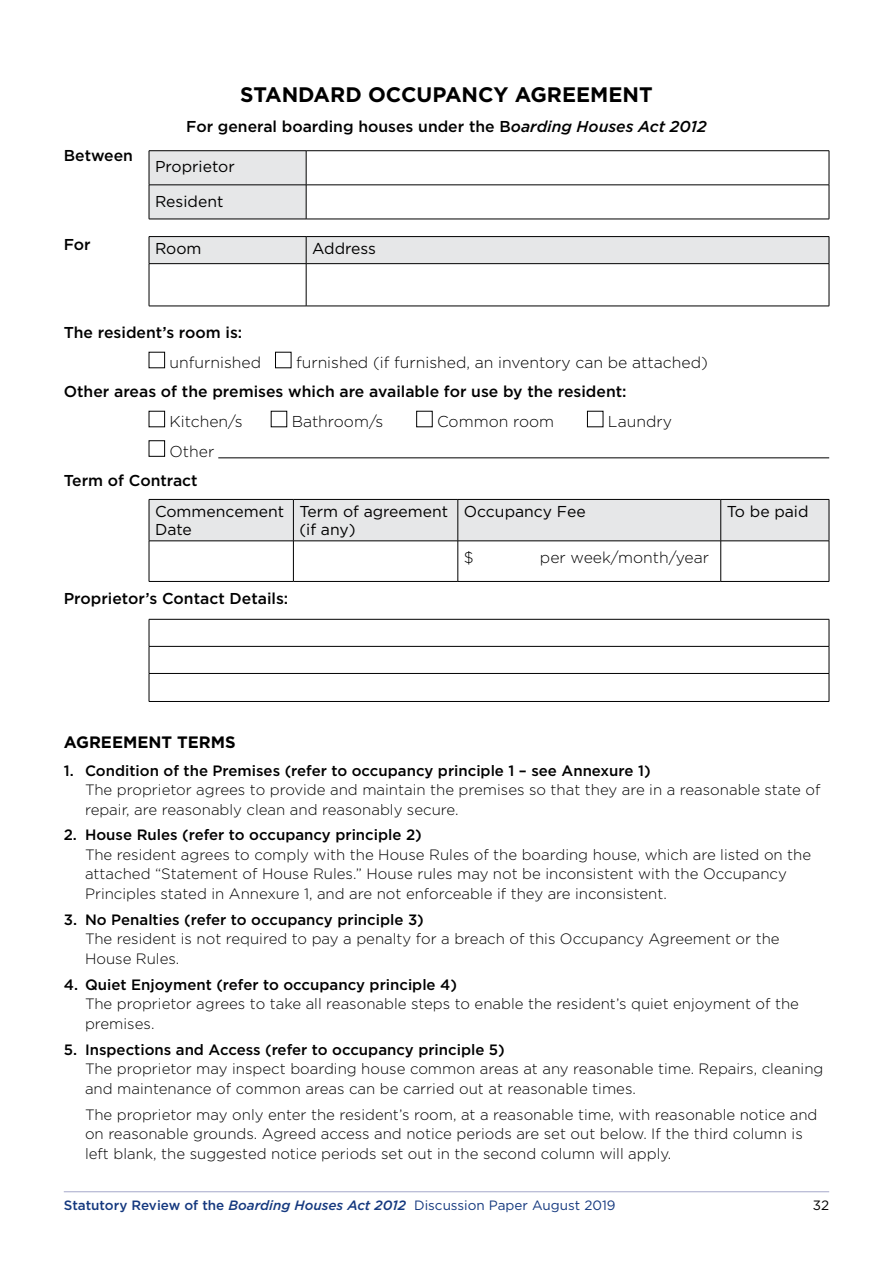
<style>
.page{position:relative;width:893px;height:1263px;background:#fff}
.page>*{position:absolute;margin:0;border:0;box-sizing:border-box;transform-origin:0 0}
.t1{font:700 21px "Gotham";color:#000}
.t2{font:700 16.5px "Gotham";color:#000}
.t3{font:500 15.75px "Gotham";color:#000}
.t4{font:300 15.75px "Gotham";color:#000}
.t5{font:15.75px/18px "Gotham";color:#000}
.t6{font:300 15px/19.5px "Gotham";color:#000}
.t7{font:500 15px "Gotham";color:#000}
.t8{font:13.5px "Gotham";color:#15397f}
.t9{font:13.5px "Gotham";color:#000}
.s1{font-style:italic}
.s2{font-weight:500}
.s3{font-weight:500;font-style:italic}
</style>
<div class="page">
<hr style="left:64px;top:1191px;width:765px;height:1px;background:#a6a9ca">
<div style="left:149px;top:352px;width:16px;height:16px;border:1px solid #000"></div>
<div style="left:275px;top:352px;width:16px;height:16px;border:1px solid #000"></div>
<div style="left:149px;top:411px;width:16px;height:16px;border:1px solid #000"></div>
<div style="left:416px;top:411px;width:16px;height:16px;border:1px solid #000"></div>
<div style="left:587px;top:411px;width:16px;height:16px;border:1px solid #000"></div>
<div style="left:149px;top:440px;width:16px;height:16px;border:1px solid #000"></div>
<div style="left:150px;top:151px;width:156px;height:68px;background:#e6e7e8"></div>
<hr style="left:149px;top:150px;width:157px;height:1px;background:#000">
<hr style="left:149px;top:151px;width:1px;height:34px;background:#000">
<hr style="left:306px;top:150px;width:523px;height:1px;background:#000">
<hr style="left:306px;top:151px;width:1px;height:34px;background:#000">
<hr style="left:829px;top:151px;width:1px;height:34px;background:#000">
<hr style="left:149px;top:185px;width:157px;height:1px;background:#000">
<hr style="left:149px;top:185px;width:1px;height:34px;background:#000">
<hr style="left:306px;top:185px;width:523px;height:1px;background:#000">
<hr style="left:306px;top:185px;width:1px;height:34px;background:#000">
<hr style="left:829px;top:185px;width:1px;height:34px;background:#000">
<hr style="left:149px;top:219px;width:157px;height:1px;background:#000">
<hr style="left:306px;top:219px;width:523px;height:1px;background:#000">
<div style="left:150px;top:500px;width:679px;height:41px;background:#e6e7e8"></div>
<hr style="left:149px;top:499px;width:144px;height:1px;background:#000">
<hr style="left:149px;top:500px;width:1px;height:41px;background:#000">
<hr style="left:293px;top:499px;width:165px;height:1px;background:#000">
<hr style="left:293px;top:500px;width:1px;height:41px;background:#000">
<hr style="left:458px;top:499px;width:263px;height:1px;background:#000">
<hr style="left:458px;top:500px;width:1px;height:41px;background:#000">
<hr style="left:721px;top:499px;width:108px;height:1px;background:#000">
<hr style="left:720px;top:500px;width:1px;height:41px;background:#000">
<hr style="left:829px;top:500px;width:1px;height:41px;background:#000">
<hr style="left:149px;top:541px;width:144px;height:1px;background:#000">
<hr style="left:149px;top:541px;width:1px;height:40px;background:#000">
<hr style="left:293px;top:541px;width:165px;height:1px;background:#000">
<hr style="left:293px;top:541px;width:1px;height:40px;background:#000">
<hr style="left:458px;top:541px;width:263px;height:1px;background:#000">
<hr style="left:458px;top:541px;width:1px;height:40px;background:#000">
<hr style="left:721px;top:541px;width:108px;height:1px;background:#000">
<hr style="left:720px;top:541px;width:1px;height:40px;background:#000">
<hr style="left:829px;top:541px;width:1px;height:40px;background:#000">
<hr style="left:149px;top:581px;width:144px;height:1px;background:#000">
<hr style="left:293px;top:581px;width:165px;height:1px;background:#000">
<hr style="left:458px;top:581px;width:263px;height:1px;background:#000">
<hr style="left:721px;top:581px;width:108px;height:1px;background:#000">
<hr style="left:149px;top:236px;width:157px;height:1px;background:#000">
<hr style="left:306px;top:236px;width:523px;height:1px;background:#000">
<div style="left:149px;top:237px;width:681px;height:27px;background:#e6e7e8"></div>
<hr style="left:149px;top:263px;width:157px;height:1px;background:#000">
<hr style="left:149px;top:264px;width:1px;height:42px;background:#000">
<hr style="left:306px;top:263px;width:523px;height:1px;background:#000">
<hr style="left:306px;top:264px;width:1px;height:42px;background:#000">
<hr style="left:829px;top:264px;width:1px;height:42px;background:#000">
<hr style="left:149px;top:306px;width:157px;height:1px;background:#000">
<hr style="left:306px;top:306px;width:523px;height:1px;background:#000">
<hr style="left:149px;top:619px;width:680px;height:1px;background:#000">
<hr style="left:149px;top:646px;width:680px;height:1px;background:#000">
<hr style="left:149px;top:673px;width:680px;height:1px;background:#000">
<svg style="left:149px;top:619px;width:1px;height:82px"></svg>
<svg style="left:829px;top:619px;width:1px;height:82px"></svg>
<hr style="left:149px;top:701px;width:680px;height:1px;background:#000">
<hr style="left:218px;top:458px;width:611px;height:1px;background:#000">
<p class="t3" style="left:64px;top:147px;width:71px">Between</p>
<p class="t3" style="left:64px;top:235px;width:28px">For</p>
<h1 class="t1" style="left:240px;top:83px;width:414px">STANDARD OCCUPANCY AGREEMENT</h1>
<p class="t3" style="left:186px;top:117px;width:522px">For general boarding houses under the B<span class="s1">oarding Houses Act 2012</span></p>
<p class="t5" style="left:155px;top:150px;width:81px;line-height:34px">Proprietor<br>Resident</p>
<p class="t5" style="left:155px;top:239px;width:48px">Room</p>
<p class="t5" style="left:312px;top:239px;width:65px">Address</p>
<p class="t3" style="left:64px;top:324px;width:180px">The resident’s room is:</p>
<p class="t4" style="left:170px;top:354px;width:93px">unfurnished</p>
<p class="t4" style="left:296px;top:354px;width:413px">furnished (if furnished, an inventory can be attached)</p>
<p class="t3" style="left:64px;top:383px;width:564px">Other areas of the premises which are available for use by the resident:</p>
<p class="t4" style="left:170px;top:413px;width:75px">Kitchen/s</p>
<p class="t4" style="left:292px;top:413px;width:93px">Bathroom/s</p>
<p class="t4" style="left:437px;top:413px;width:119px">Common room</p>
<p class="t4" style="left:608px;top:413px;width:66px">Laundry</p>
<p class="t4" style="left:170px;top:442px;width:46px">Other</p>
<p class="t3" style="left:64px;top:471px;width:135px">Term of Contract</p>
<p class="t5" style="left:155px;top:502px;width:131px">Commencement<br>Date</p>
<p class="t5" style="left:299px;top:502px;width:150px">Term of agreement (if any)</p>
<p class="t5" style="left:464px;top:502px;width:123px">Occupancy Fee</p>
<p class="t5" style="left:727px;top:502px;width:83px">To be paid</p>
<p class="t4" style="left:464px;top:548px;width:11px">$</p>
<p class="t4" style="left:540px;top:548px;width:171px">per week/month/year</p>
<p class="t3" style="left:64px;top:589px;width:226px">Proprietor’s Contact Details:</p>
<p class="t2" style="left:64px;top:732px;width:173px">AGREEMENT TERMS</p>
<p class="t7" style="left:64px;top:762px;width:588px">1. Condition of the Premises (refer to occupancy principle 1 – see Annexure 1)</p>
<p class="t6" style="left:85px;top:780px;width:737px">The proprietor agrees to provide and maintain the premises so that they are in a reasonable state of repair, are reasonably clean and reasonably secure.</p>
<p class="t7" style="left:64px;top:827px;width:360px">2. House Rules (refer to occupancy principle 2)</p>
<p class="t6" style="left:85px;top:845px;width:728px">The resident agrees to comply with the House Rules of the boarding house, which are listed on the attached “Statement of House Rules.” House rules may not be inconsistent with the Occupancy<br>Principles stated in Annexure 1, and are not enforceable if they are inconsistent.</p>
<p class="t7" style="left:64px;top:911px;width:362px">3. No Penalties (refer to occupancy principle 3)</p>
<p class="t6" style="left:85px;top:929px;width:696px">The resident is not required to pay a penalty for a breach of this Occupancy Agreement or the<br>House Rules.</p>
<p class="t7" style="left:64px;top:976px;width:395px">4. Quiet Enjoyment (refer to occupancy principle 4)</p>
<p class="t6" style="left:85px;top:994px;width:715px">The proprietor agrees to take all reasonable steps to enable the resident’s quiet enjoyment of the premises.</p>
<p class="t7" style="left:64px;top:1041px;width:443px">5. Inspections and Access (refer to occupancy principle 5)</p>
<p class="t6" style="left:85px;top:1059px;width:740px">The proprietor may inspect boarding house common areas at any reasonable time. Repairs, cleaning and maintenance of common areas can be carried out at reasonable times.</p>
<p class="t6" style="left:85px;top:1104px;width:734px">The proprietor may only enter the resident’s room, at a reasonable time, with reasonable notice and on reasonable grounds. Agreed access and notice periods are set out below. If the third column is left blank, the suggested notice periods set out in the second column will apply.</p>
<p class="t8" style="left:64px;top:1198px;width:553px"><span class="s2">Statutory Review of the</span> <span class="s3">Boarding Houses Act 2012</span> Discussion Paper August 2019</p>
<p class="t9" style="left:813px;top:1198px;width:18px">32</p>
</div>
